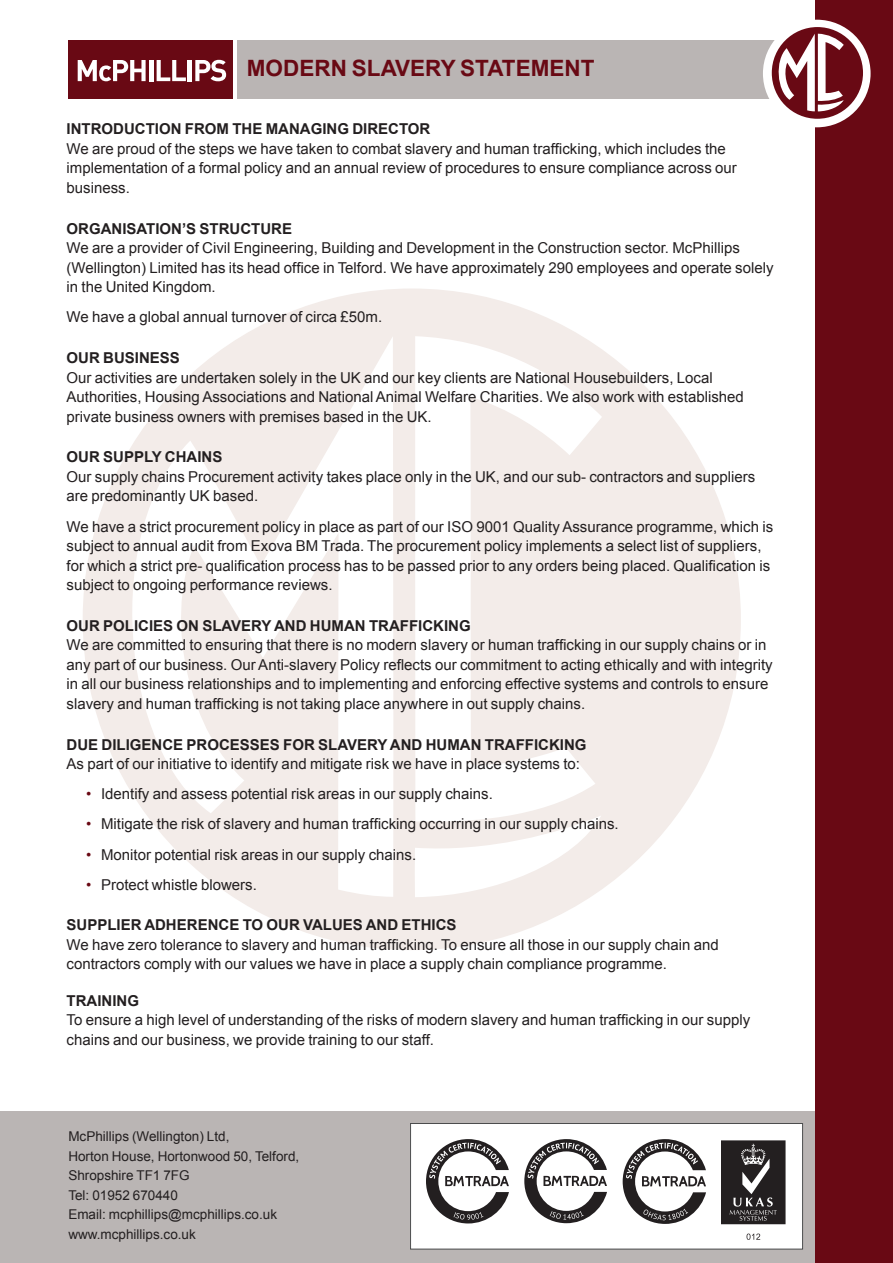
<style>
.page{position:relative;width:893px;height:1263px;background:#fff}
.page>*{position:absolute;margin:0;border:0;box-sizing:border-box;transform-origin:0 0}
.t1{font:700 22.5px "Arial";color:#690914}
.t2{font:15px/19.5px "Arial";color:#231f20}
.t3{font:700 15px "Arial";color:#231f20}
.t4{font:13.5px/19.5px "Arial";color:#231f20}
.s1{color:#690914}
</style>
<div class="page">
<div style="left:0;top:1111px;width:893px;height:152px;background:#bab5b4"></div>
<div style="left:237px;top:40px;width:596px;height:59px;background:#bab5b4"></div>
<div style="left:83px;top:288px;width:658px;height:662px;background:#f3ece9;border-radius:50%"></div>
<svg style="left:415px;top:336px;width:187px;height:479px"></svg>
<svg style="left:101px;top:337px;width:292px;height:560px"></svg>
<svg style="left:415px;top:815px;width:186px;height:82px"></svg>
<div style="left:815px;top:0;width:78px;height:1263px;background:#690914"></div>
<div style="left:411px;top:1123px;width:392px;height:126px;background:#fff"></div>
<div style="left:410px;top:1123px;width:393px;height:126px;border:1px solid #4b4c4d"></div>
<svg style="left:746px;top:1233px;width:14px;height:7px"></svg>
<svg style="left:426px;top:1139px;width:83px;height:84px"></svg>
<svg style="left:721px;top:1140px;width:65px;height:85px;background:#403d3d"></svg>
<svg style="left:524px;top:1139px;width:83px;height:84px"></svg>
<svg style="left:623px;top:1139px;width:83px;height:85px"></svg>
<div style="left:763px;top:20px;width:108px;height:107px;background:#fff;border-radius:50%"></div>
<div style="left:772px;top:27px;width:91px;height:92px;background:#690914;border-radius:50%"></div>
<svg style="left:774px;top:34px;width:70px;height:77px"></svg>
<div style="left:68px;top:40px;width:165px;height:59px;background:#690914"></div>
<svg style="left:78px;top:60px;width:68px;height:21px"></svg>
<hr style="left:149px;top:60px;width:4px;height:21px;background:#fff">
<svg style="left:157px;top:60px;width:29px;height:21px"></svg>
<hr style="left:188px;top:60px;width:4px;height:21px;background:#fff">
<svg style="left:195px;top:60px;width:31px;height:21px"></svg>
<p class="t1" style="left:247px;top:53px;width:349px">MODERN SLAVERY STATEMENT</p>
<p class="t3" style="left:67px;top:119px;width:365px">INTRODUCTION FROM THE MANAGING DIRECTOR</p>
<p class="t2" style="left:67px;top:139px;width:672px">We are proud of the steps we have taken to combat slavery and human trafficking, which includes the implementation of a formal policy and an annual review of procedures to ensure compliance across our business.</p>
<p class="t3" style="left:67px;top:219px;width:227px">ORGANISATION’S STRUCTURE</p>
<p class="t2" style="left:67px;top:238px;width:709px">We are a provider of Civil Engineering, Building and Development in the Construction sector. McPhillips (Wellington) Limited has its head office in Telford. We have approximately 290 employees and operate solely in the United Kingdom.</p>
<p class="t2" style="left:67px;top:308px;width:317px">We have a global annual turnover of circa £50m.</p>
<p class="t3" style="left:67px;top:348px;width:115px">OUR BUSINESS</p>
<p class="t2" style="left:67px;top:368px;width:679px">Our activities are undertaken solely in the UK and our key clients are National Housebuilders, Local<br>Authorities, Housing Associations and National Animal Welfare Charities. We also work with established private business owners with premises based in the UK.</p>
<p class="t3" style="left:67px;top:447px;width:157px">OUR SUPPLY CHAINS</p>
<p class="t2" style="left:67px;top:467px;width:690px">Our supply chains Procurement activity takes place only in the UK, and our sub- contractors and suppliers are predominantly UK based.</p>
<p class="t2" style="left:67px;top:517px;width:708px">We have a strict procurement policy in place as part of our ISO 9001 Quality Assurance programme, which is subject to annual audit from Exova BM Trada. The procurement policy implements a select list of suppliers, for which a strict pre- qualification process has to be passed prior to any orders being placed. Qualification is subject to ongoing performance reviews.</p>
<p class="t3" style="left:67px;top:616px;width:406px">OUR POLICIES ON SLAVERY AND HUMAN TRAFFICKING</p>
<p class="t2" style="left:67px;top:635px;width:708px">We are committed to ensuring that there is no modern slavery or human trafficking in our supply chains or in any part of our business. Our Anti-slavery Policy reflects our commitment to acting ethically and with integrity in all our business relationships and to implementing and enforcing effective systems and controls to ensure slavery and human trafficking is not taking place anywhere in out supply chains.</p>
<p class="t3" style="left:67px;top:734px;width:522px">DUE DILIGENCE PROCESSES FOR SLAVERY AND HUMAN TRAFFICKING</p>
<p class="t2" style="left:67px;top:754px;width:515px">As part of our initiative to identify and mitigate risk we have in place systems to:</p>
<p class="t2" style="left:86px;top:784px;width:408px"><span class="s1">•</span> Identify and assess potential risk areas in our supply chains.</p>
<p class="t2" style="left:86px;top:814px;width:534px"><span class="s1">•</span> Mitigate the risk of slavery and human trafficking occurring in our supply chains.</p>
<p class="t2" style="left:86px;top:845px;width:332px"><span class="s1">•</span> Monitor potential risk areas in our supply chains.</p>
<p class="t2" style="left:86px;top:875px;width:172px"><span class="s1">•</span> Protect whistle blowers.</p>
<p class="t3" style="left:67px;top:915px;width:392px">SUPPLIER ADHERENCE TO OUR VALUES AND ETHICS</p>
<p class="t2" style="left:67px;top:935px;width:654px">We have zero tolerance to slavery and human trafficking. To ensure all those in our supply chain and contractors comply with our values we have in place a supply chain compliance programme.</p>
<p class="t3" style="left:67px;top:991px;width:74px">TRAINING</p>
<p class="t2" style="left:67px;top:1010px;width:685px">To ensure a high level of understanding of the risks of modern slavery and human trafficking in our supply chains and our business, we provide training to our staff.</p>
<p class="t4" style="left:68px;top:1127px;width:232px">McPhillips (Wellington) Ltd,<br>Horton House, Hortonwood 50, Telford,<br>Shropshire TF1 7FG</p>
<p class="t4" style="left:68px;top:1185px;width:210px">Tel: 01952 670440<br>Email: mcphillips@mcphillips.co.uk www.mcphillips.co.uk</p>
</div>
